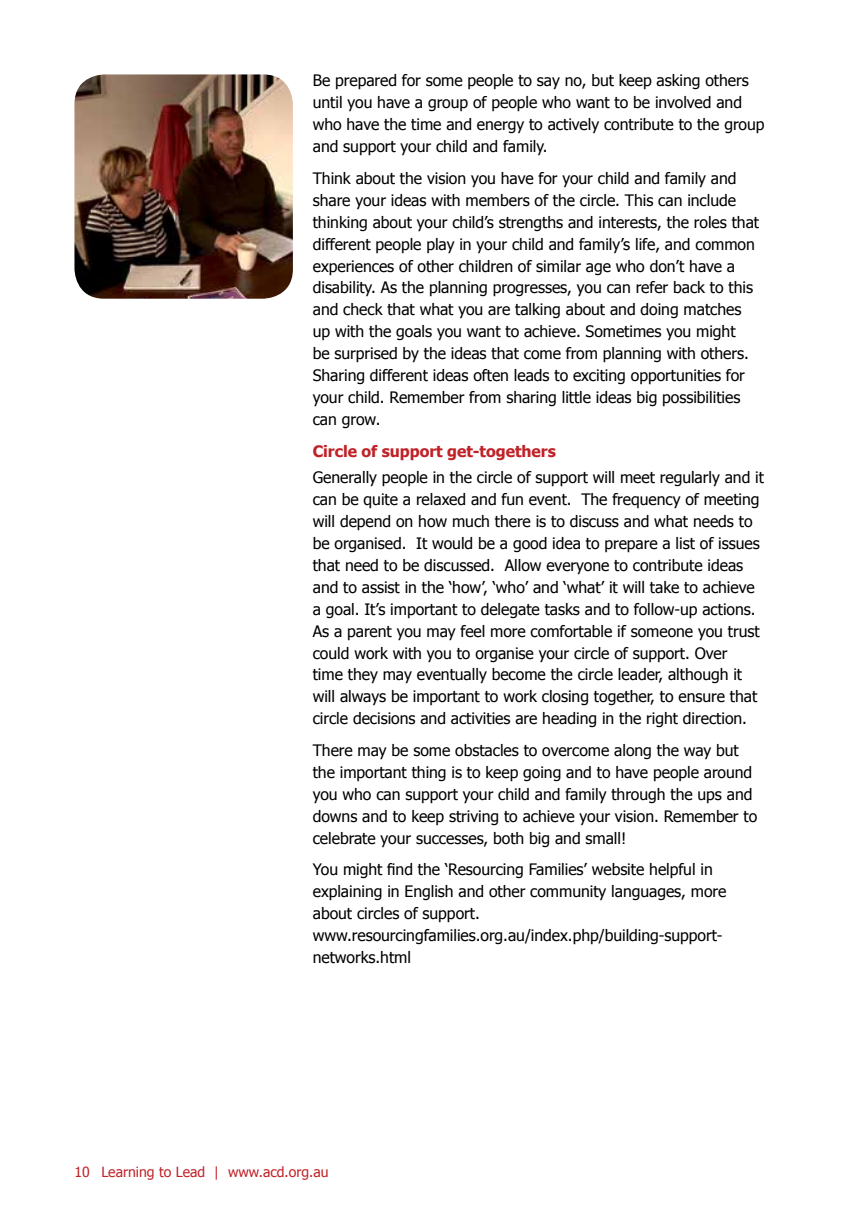
<style>
.page{position:relative;width:844px;height:1216px;background:#fff}
.page>*{position:absolute;margin:0;border:0;box-sizing:border-box;transform-origin:0 0}
.t1{font:15.75px/21.9px "Tahoma";letter-spacing:-.005em;color:#000}
.t2{font:700 15.75px "Tahoma";letter-spacing:-.005em;color:#bf2228}
.t3{font:14px "Tahoma";color:#bf2228}
</style>
<div class="page">
<img style="left:74px;top:74px;width:219px;height:225px">
<p class="t1" style="left:313px;top:69px;width:453px">Be prepared for some people to say no, but keep asking others until you have a group of people who want to be involved and who have the time and energy to actively contribute to the group and support your child and family.</p>
<p class="t1" style="left:313px;top:167px;width:448px">Think about the vision you have for your child and family and share your ideas with members of the circle. This can include thinking about your child’s strengths and interests, the roles that different people play in your child and family’s life, and common experiences of other children of similar age who don’t have a disability. As the planning progresses, you can refer back to this and check that what you are talking about and doing matches up with the goals you want to achieve. Sometimes you might<br>be surprised by the ideas that come from planning with others.<br>Sharing different ideas often leads to exciting opportunities for your child. Remember from sharing little ideas big possibilities can grow.</p>
<p class="t2" style="left:313px;top:440px;width:244px">Circle of support get-togethers</p>
<p class="t1" style="left:313px;top:466px;width:452px">Generally people in the circle of support will meet regularly and it can be quite a relaxed and fun event. The frequency of meeting will depend on how much there is to discuss and what needs to be organised. It would be a good idea to prepare a list of issues that need to be discussed. Allow everyone to contribute ideas and to assist in the ‘how’, ‘who’ and ‘what’ it will take to achieve a goal. It’s important to delegate tasks and to follow-up actions.<br>As a parent you may feel more comfortable if someone you trust could work with you to organise your circle of support. Over<br>time they may eventually become the circle leader, although it will always be important to work closing together, to ensure that circle decisions and activities are heading in the right direction.</p>
<p class="t1" style="left:313px;top:738px;width:446px">There may be some obstacles to overcome along the way but the important thing is to keep going and to have people around you who can support your child and family through the ups and downs and to keep striving to achieve your vision. Remember to celebrate your successes, both big and small!</p>
<p class="t1" style="left:313px;top:858px;width:415px">You might find the ‘Resourcing Families’ website helpful in explaining in English and other community languages, more about circles of support. www.resourcingfamilies.org.au/index.php/building-support&shy;networks.html</p>
<p class="t3" style="left:74px;top:1162px;width:255px">10 Learning to Lead | www.acd.org.au</p>
</div>
